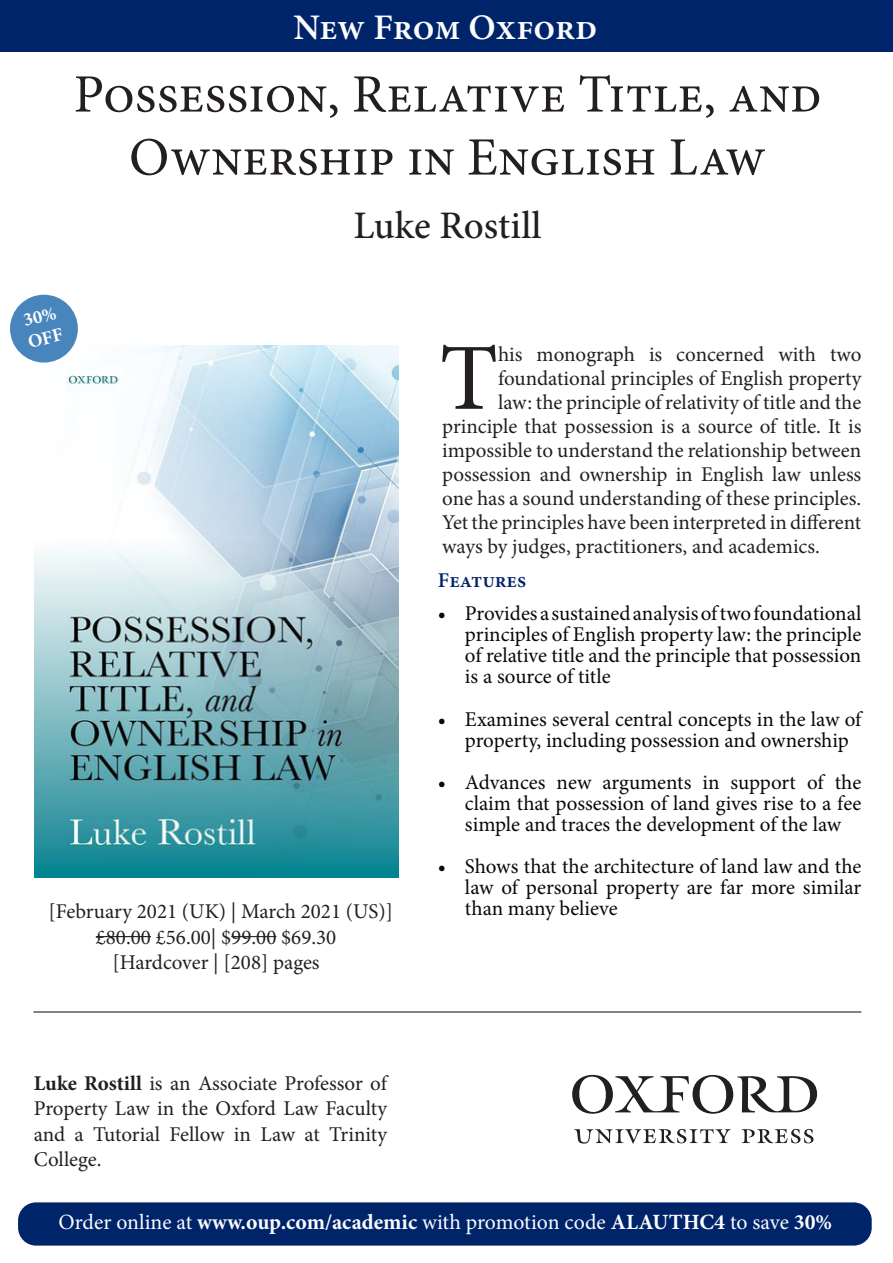
<style>
.page{position:relative;width:893px;height:1263px;background:#fff}
.page>*{position:absolute;margin:0;border:0;box-sizing:border-box;transform-origin:0 0}
.t1{font:94.8px "Minion Pro";color:#231f20}
.t2{font:54px/63px "Minion Pro";color:#231f20;text-align:center}
.t3{font:500 39px "Minion Pro";color:#231f20}
.t4{font:600 36px "Minion Pro";letter-spacing:-.005em;color:#fcfcfc}
.t5{font:21.75px "Minion Pro";color:#fcfcfc}
.t6{font:21px/25.2px "Minion Pro";color:#231f20;text-align:center}
.t7{font:21px/21px "Minion Pro";color:#070907;text-align:justify}
.t8{font:600 21px "Minion Pro";color:#00246a}
.s1{font-weight:700}
</style>
<div class="page">
<hr style="left:33px;top:1011px;width:828px;height:1px;background:#231f20">
<div style="left:0;top:0;width:893px;height:51px;background:#00246a"></div>
<img style="left:34px;top:345px;width:364px;height:533px">
<div style="left:10px;top:295px;width:68px;height:68px;background:#4885bd;border-radius:50%"></div>
<hr style="left:96px;top:936px;width:55px;height:1px;background:#231f20">
<hr style="left:231px;top:936px;width:45px;height:1px;background:#231f20">
<div style="left:18px;top:1202px;width:854px;height:43px;background:#00246a;border-radius:18px"></div>
<svg style="left:572px;top:1075px;width:245px;height:69px"></svg>
<p class="t4" style="left:294px;top:3px;width:305px">New From Oxford</p>
<p class="t2" style="left:74px;top:63px;width:749px">Possession, Relative Title, and<br>Ownership in English Law</p>
<p class="t3" style="left:353px;top:200px;width:190px">Luke Rostill</p>
<p class="t6" style="left:49px;top:899px;width:346px">[February 2021 (UK) | March 2021 (US)] £80.00 £56.00| $99.00 $69.30</p>
<p class="t6" style="left:113px;top:949px;width:209px">[Hardcover | [208] pages</p>
<p class="t6" style="left:34px;top:1071px;width:355px;text-align:justify"><span class="s1">Luke Rostill</span> is an Associate Professor of Property Law in the Oxford Law Faculty and a Tutorial Fellow in Law at Trinity College.</p>
<p class="t1" style="left:440px;top:315px;width:60px">T</p>
<p class="t6" style="left:498px;top:342px;width:365px">his monograph is concerned with two</p>
<p class="t6" style="left:498px;top:366px;width:365px">foundational principles of English property</p>
<p class="t6" style="left:498px;top:390px;width:365px">law: the principle of relativity of title and the</p>
<p class="t6" style="left:442px;top:414px;width:421px">principle that possession is a source of title. It is</p>
<p class="t6" style="left:442px;top:438px;width:421px">impossible to understand the relationship between</p>
<p class="t6" style="left:442px;top:462px;width:421px">possession and ownership in English law unless</p>
<p class="t6" style="left:442px;top:486px;width:421px">one has a sound understanding of these principles.</p>
<p class="t6" style="left:442px;top:510px;width:421px">Yet the principles have been interpreted in different</p>
<p class="t6" style="left:442px;top:534px;width:379px">ways by judges, practitioners, and academics.</p>
<p class="t8" style="left:438px;top:565px;width:90px">Features</p>
<p class="t7" style="left:465px;top:603px;width:398px;text-indent:-27px">• Provides a sustained analysis of two foundational principles of English property law: the principle of relative title and the principle that possession is a source of title</p>
<p class="t7" style="left:465px;top:708px;width:398px;text-indent:-27px">• Examines several central concepts in the law of property, including possession and ownership</p>
<p class="t7" style="left:465px;top:772px;width:398px;text-indent:-27px">• Advances new arguments in support of the claim that possession of land gives rise to a fee simple and traces the development of the law</p>
<p class="t7" style="left:465px;top:856px;width:398px;text-indent:-27px">• Shows that the architecture of land law and the law of personal property are far more similar than many believe</p>
<p class="t5" style="left:59px;top:1207px;width:775px">Order online at <span class="s1">www.oup.com/academic</span> with promotion code <span class="s1">ALAUTHC4</span> to save <span class="s1">30%</span></p>
</div>
